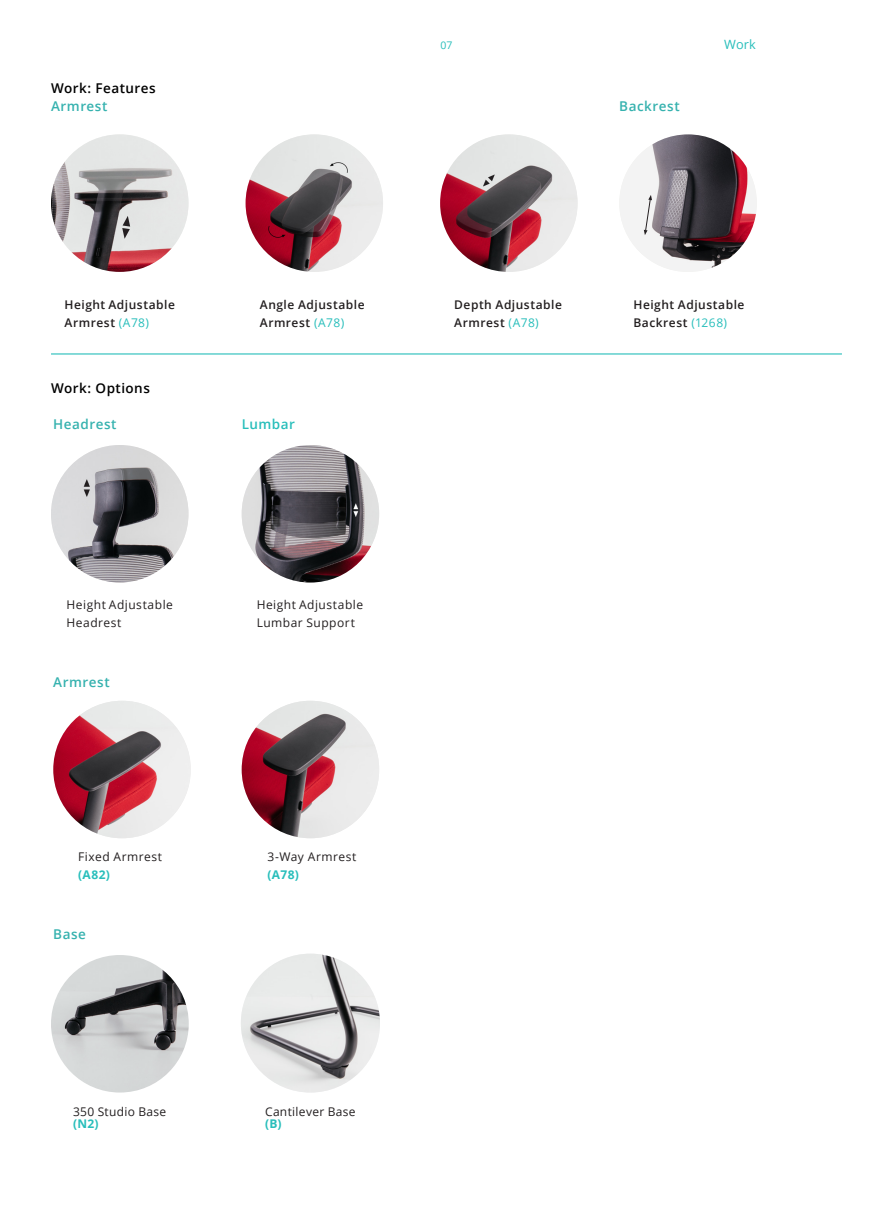
<style>
.page{position:relative;width:893px;height:1212px;background:#fff}
.page>*{position:absolute;margin:0;border:0;box-sizing:border-box;transform-origin:0 0}
.Model_Title{font:600 13.5px/18px "Open Sans";letter-spacing:.035em;color:#000}
.Model_Title-2{font:600 13.5px "Open Sans";letter-spacing:.04em;color:#36b2af}
.Model_Title-3{font:600 13.5px "Open Sans";letter-spacing:.035em;color:#28bebb}
.t1{font:12.75px "Open Sans";color:#28bebb}
.Model_Detail{font:600 12px/18px "Open Sans";letter-spacing:.045em;color:#231f20}
.Model_Detail-2{font:12px/12px "Open Sans";letter-spacing:.04em;color:#231f20}
.Model_Detail-3{font:700 12px "Open Sans";letter-spacing:.04em;color:#28bebb}
.t2{font:10.5px "Open Sans";color:#28bebb}
.s1{color:#36b2af}
.s2{font-weight:400;color:#28bebb}
.s3{font-weight:700;color:#28bebb}
</style>
<div class="page">
<img style="left:51px;top:134px;width:138px;height:138px;border-radius:69px">
<img style="left:246px;top:134px;width:137px;height:138px;border-radius:69px">
<img style="left:51px;top:445px;width:138px;height:137px;border-radius:69px">
<img style="left:242px;top:445px;width:137px;height:137px;border-radius:69px">
<img style="left:242px;top:701px;width:137px;height:137px;border-radius:69px">
<img style="left:53px;top:701px;width:138px;height:137px;border-radius:69px">
<hr style="left:51px;top:353px;width:791px;height:1px;background:#28bebb">
<img style="left:241px;top:954px;width:139px;height:138px;border-radius:69px">
<img style="left:51px;top:955px;width:138px;height:137px">
<img style="left:440px;top:134px;width:138px;height:138px;border-radius:69px">
<img style="left:619px;top:134px;width:138px;height:138px;border-radius:69px">
<svg style="left:122px;top:216px;width:8px;height:23px"></svg>
<svg style="left:644px;top:195px;width:8px;height:40px"></svg>
<p class="Model_Title" style="left:51px;top:79px;width:106px">Work: Features<br><span class="s1">Armrest</span></p>
<p class="t2" style="left:440px;top:38px;width:14px">07</p>
<p class="t1" style="left:724px;top:36px;width:33px">Work</p>
<p class="Model_Title-2" style="left:619px;top:97px;width:62px">Backrest</p>
<p class="Model_Detail" style="left:65px;top:295px;width:112px">Height Adjustable<br>Armrest <span class="s2">(A78)</span></p>
<p class="Model_Detail" style="left:260px;top:295px;width:106px">Angle Adjustable<br>Armrest <span class="s2">(A78)</span></p>
<p class="Model_Detail" style="left:454px;top:295px;width:109px">Depth Adjustable<br>Armrest <span class="s2">(A78)</span></p>
<p class="Model_Detail" style="left:633px;top:295px;width:112px">Height Adjustable<br>Backrest <span class="s2">(1268)</span></p>
<p class="Model_Title" style="left:51px;top:379px;width:100px">Work: Options</p>
<p class="Model_Title-2" style="left:53px;top:415px;width:65px">Headrest</p>
<p class="Model_Title-3" style="left:242px;top:415px;width:55px">Lumbar</p>
<p class="Model_Detail-2" style="left:67px;top:595px;width:108px;line-height:18px">Height Adjustable<br>Headrest</p>
<p class="Model_Detail-2" style="left:257px;top:598px;width:108px">Height Adjustable</p>
<p class="Model_Detail-2" style="left:257px;top:616px;width:100px">Lumbar Support</p>
<p class="Model_Title-2" style="left:53px;top:673px;width:58px">Armrest</p>
<p class="Model_Detail-2" style="left:78px;top:850px;width:86px">Fixed Armrest</p>
<p class="Model_Detail-3" style="left:78px;top:866px;width:33px">(A82)</p>
<p class="Model_Title-2" style="left:53px;top:925px;width:34px">Base</p>
<p class="Model_Detail-2" style="left:73px;top:1105px;width:95px">350 Studio Base <span class="s3">(N2)</span></p>
<p class="Model_Detail-2" style="left:267px;top:850px;width:91px">3-Way Armrest</p>
<p class="Model_Detail-3" style="left:267px;top:866px;width:33px">(A78)</p>
<p class="Model_Detail-2" style="left:265px;top:1105px;width:92px">Cantilever Base <span class="s3">(B)</span></p>
</div>
